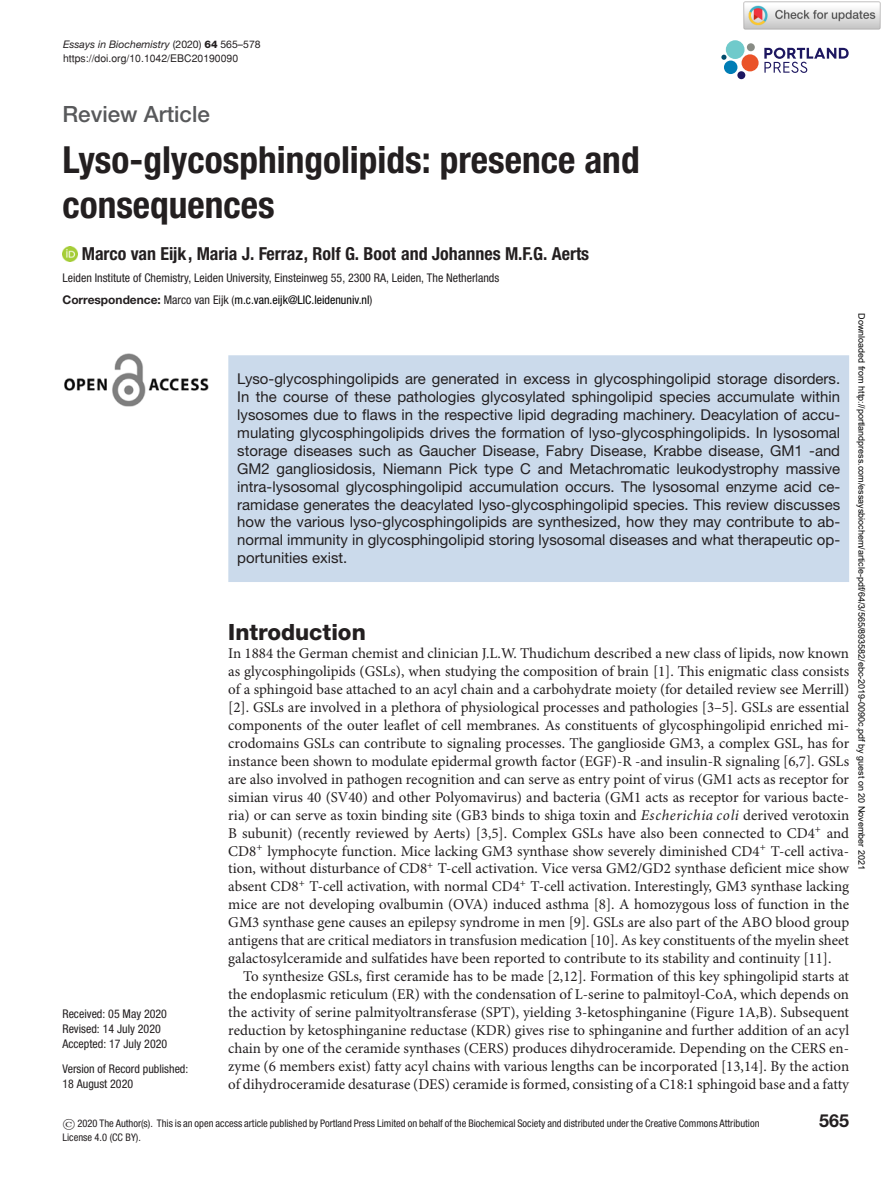
<style>
.page{position:relative;width:893px;height:1183px;background:#fff}
.page>*{position:absolute;margin:0;border:0;box-sizing:border-box;transform-origin:0 0}
.t1{font:700 condensed 37.35px/44.8px "Helvetica Neue LT Std";color:#231f20}
.t2{font:500 22.35px "Helvetica Neue LT Std";color:#58595b}
.t3{font:800 22.35px "Helvetica Neue LT Std";color:#231f20}
.t4{font:700 condensed 18px "Helvetica Neue LT Std";color:#231f20}
.t5{font:700 18px "Helvetica Neue LT Std";color:#231f20}
.t6{font:15px/18px "Minion Pro";color:#231f20;text-align:justify}
.t7{font:15px/18px "Helvetica Neue LT Std";color:#231f20;text-align:justify}
.t8{font:condensed 12px/15px "Helvetica Neue LT Std";color:#231f20}
.t9{font:condensed 10.5px/13.5px "Helvetica Neue LT Std";color:#231f20}
.t10{font:italic 10.5px "Helvetica Neue LT Std";color:#231f20}
.t11{font:10.5px "Helvetica";color:#231f20}
.t12{font:9px "Arial";color:#000}
.s1{font-style:normal}
.s2{font-weight:800;font-style:normal}
.s3{font-weight:700;font-stretch:normal}
.s4{color:#000}
.s5{font-style:italic}
.s6{font-family:"SFRM0700";font-stretch:normal}
</style>
<div class="page">
<svg style="left:764px;top:48px;width:85px;height:25px"></svg>
<div style="left:726px;top:40px;width:18px;height:19px;background:#70cacb;border-radius:50%"></div>
<div style="left:741px;top:54px;width:18px;height:17px;background:#ea5329;border-radius:50%"></div>
<div style="left:724px;top:60px;width:13px;height:14px;background:#007db5;border-radius:50%"></div>
<div style="left:737px;top:71px;width:8px;height:8px;background:#1d1760;border-radius:50%"></div>
<div style="left:747px;top:43px;width:8px;height:8px;background:#888c85;border-radius:50%"></div>
<svg style="left:721px;top:55px;width:5px;height:5px"></svg>
<img style="left:62px;top:246px;width:16px;height:15px">
<img style="left:64px;top:353px;width:145px;height:53px">
<div style="left:228px;top:355px;width:621px;height:227px;background:#cbdaeb"></div>
<img style="left:743px;top:1px;width:138px;height:29px">
<p class="t10" style="left:63px;top:40px;width:199px">Essays in Biochemistry <span class="s1">(2020)</span> <span class="s2">64</span> <span class="s1">565–578</span></p>
<p class="t11" style="left:63px;top:54px;width:177px">https://doi.org/10.1042/EBC20190090</p>
<h2 class="t2" style="left:62px;top:106px;width:149px">Review Article</h2>
<h1 class="t1" style="left:62px;top:140px;width:579px">Lyso-glycosphingolipids: presence and consequences</h1>
<p class="t4" style="left:82px;top:246px;width:509px">Marco van Eijk, Maria J. Ferraz, Rolf G. Boot and Johannes M.F.G. Aerts</p>
<p class="t8" style="left:62px;top:267px;width:438px;line-height:22.4px">Leiden Institute of Chemistry, Leiden University, Einsteinweg 55, 2300 RA, Leiden, The Netherlands<br><span class="s3">Correspondence:</span> Marco van Eijk (<span class="s4">m.c.van.eijk@LIC.leidenuniv.nl</span>)</p>
<p class="t12" style="left:865px;top:313px;width:558px;rotate:90deg">Downloaded from http://portlandpress.com/essaysbiochem/article-pdf/64/3/565/893582/ebc-2019-0090c.pdf by guest on 20 November 2021</p>
<p class="t7" style="left:237px;top:371px;width:604px">Lyso-glycosphingolipids are generated in excess in glycosphingolipid storage disorders.<br>In the course of these pathologies glycosylated sphingolipid species accumulate within lysosomes due to flaws in the respective lipid degrading machinery. Deacylation of accu&shy;mulating glycosphingolipids drives the formation of lyso-glycosphingolipids. In lysosomal storage diseases such as Gaucher Disease, Fabry Disease, Krabbe disease, GM1 -and GM2 gangliosidosis, Niemann Pick type C and Metachromatic leukodystrophy massive intra-lysosomal glycosphingolipid accumulation occurs. The lysosomal enzyme acid ce&shy;ramidase generates the deacylated lyso-glycosphingolipid species. This review discusses how the various lyso-glycosphingolipids are synthesized, how they may contribute to ab&shy;normal immunity in glycosphingolipid storing lysosomal diseases and what therapeutic op&shy;portunities exist.</p>
<h2 class="t3" style="left:228px;top:623px;width:139px">Introduction</h2>
<p class="t6" style="left:228px;top:645px;width:622px">In 1884 the German chemist and clinician J.L.W. Thudichum described a new class of lipids, now known as glycosphingolipids (GSLs), when studying the composition of brain [1]. This enigmatic class consists of a sphingoid base attached to an acyl chain and a carbohydrate moiety (for detailed review see Merrill) [2]. GSLs are involved in a plethora of physiological processes and pathologies [3–5]. GSLs are essential components of the outer leaflet of cell membranes. As constituents of glycosphingolipid enriched mi&shy;crodomains GSLs can contribute to signaling processes. The ganglioside GM3, a complex GSL, has for instance been shown to modulate epidermal growth factor (EGF)-R -and insulin-R signaling [6,7]. GSLs are also involved in pathogen recognition and can serve as entry point of virus (GM1 acts as receptor for simian virus 40 (SV40) and other Polyomavirus) and bacteria (GM1 acts as receptor for various bacte&shy;ria) or can serve as toxin binding site (GB3 binds to shiga toxin and <span class="s5">Escherichia coli</span> derived verotoxin B subunit) (recently reviewed by Aerts) [3,5]. Complex GSLs have also been connected to CD4<sup>+</sup> and CD8<sup>+</sup> lymphocyte function. Mice lacking GM3 synthase show severely diminished CD4<sup>+</sup> T-cell activa&shy;tion, without disturbance of CD8<sup>+</sup> T-cell activation. Vice versa GM2/GD2 synthase deficient mice show absent CD8<sup>+</sup> T-cell activation, with normal CD4<sup>+</sup> T-cell activation. Interestingly, GM3 synthase lacking mice are not developing ovalbumin (OVA) induced asthma [8]. A homozygous loss of function in the GM3 synthase gene causes an epilepsy syndrome in men [9]. GSLs are also part of the ABO blood group antigens that are critical mediators in transfusion medication [10]. As key constituents of the myelin sheet galactosylceramide and sulfatides have been reported to contribute to its stability and continuity [11].</p>
<p class="t6" style="left:228px;top:968px;width:622px;text-indent:15px">To synthesize GSLs, first ceramide has to be made [2,12]. Formation of this key sphingolipid starts at the endoplasmic reticulum (ER) with the condensation of L-serine to palmitoyl-CoA, which depends on the activity of serine palmityoltransferase (SPT), yielding 3-ketosphinganine (Figure 1A,B). Subsequent reduction by ketosphinganine reductase (KDR) gives rise to sphinganine and further addition of an acyl chain by one of the ceramide synthases (CERS) produces dihydroceramide. Depending on the CERS en&shy;zyme (6 members exist) fatty acyl chains with various lengths can be incorporated [13,14]. By the action of dihydroceramide desaturase (DES) ceramide is formed, consisting of a C18:1 sphingoid base and a fatty</p>
<p class="t9" style="left:62px;top:1117px;width:698px"><span class="s6">©</span> 2020 The Author(s). This is an open access article published by Portland Press Limited on behalf of the Biochemical Society and distributed under the Creative Commons Attribution<br>License 4.0 (CC BY).</p>
<p class="t5" style="left:819px;top:1113px;width:31px">565</p>
<p class="t8" style="left:62px;top:1006px;width:106px">Received: 05 May 2020<br>Revised: 14 July 2020<br>Accepted: 17 July 2020</p>
<p class="t8" style="left:62px;top:1062px;width:127px">Version of Record published:<br>18 August 2020</p>
</div>
